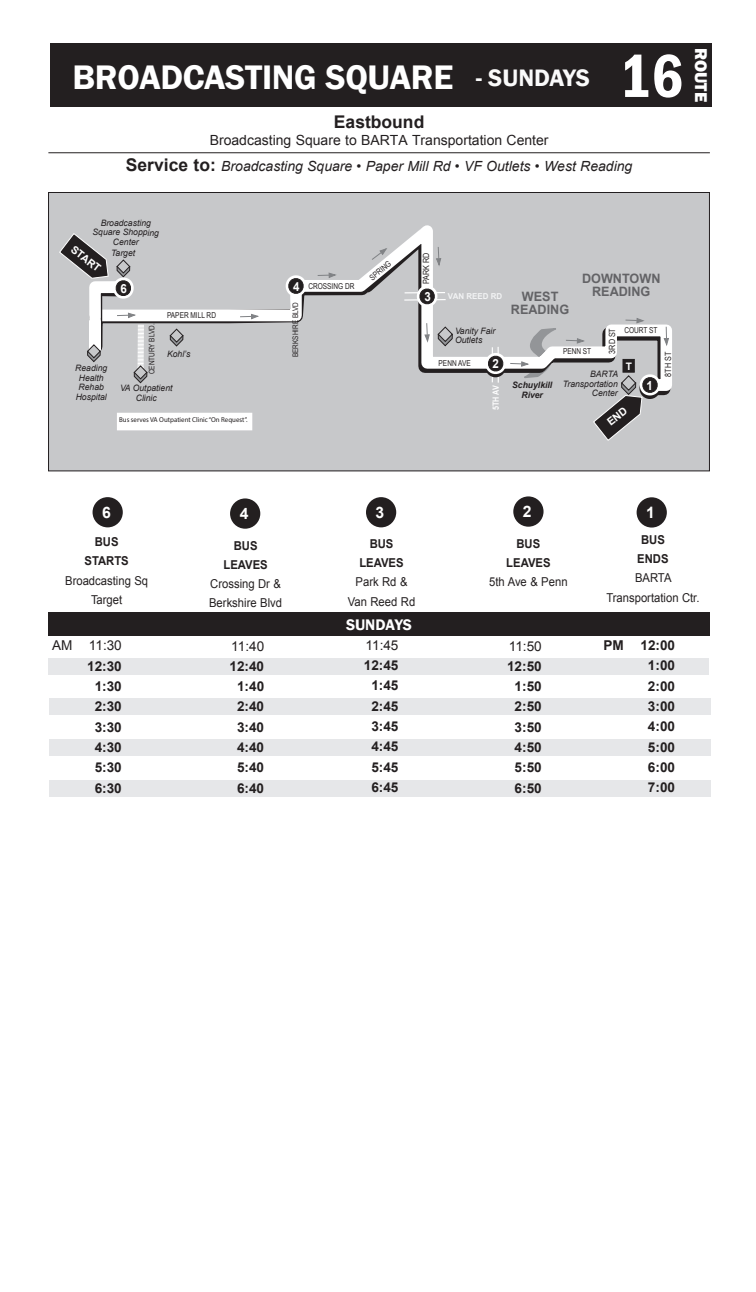
<style>
.page{position:relative;width:756px;height:1292px;background:#fff}
.page>*{position:absolute;margin:0;border:0;box-sizing:border-box;transform-origin:0 0}
.t1{font:600 condensed 63px "Franklin Gothic";color:#fff}
.t2{font:600 35px "Franklin Gothic";letter-spacing:-.01em;color:#fff}
.t3{font:600 24.5px "Franklin Gothic";color:#fafafa}
.t4{font:700 17.5px "Arial";color:#231f20}
.t5{font:800 17.5px "Franklin Gothic";color:#fff}
.t6{font:600 15.75px "Franklin Gothic";letter-spacing:-.01em;color:#fff}
.t7{font:700 15.75px "Arial";color:#fff}
.t8{font:italic 14px "Arial";color:#231f20}
.t9{font:14px "Arial";color:#231f20}
.t10{font:700 13.65px/20.3px "Arial";color:#231f20;text-align:center}
.t11{font:13.65px "Arial";color:#231f20}
.t12{font:700 12.95px/12.6px "Arial";color:#636366;text-align:center}
.t13{font:700 12.6px "Arial";color:#fff;scale:.92 1}
.t14{font:12.25px/19.2px "Arial";color:#231f20;text-align:center;scale:.92 1}
.t15{font:700 12.25px/19.2px "Arial";color:#231f20;text-align:center;scale:.92 1}
.t16{font:700 10.67px "Arial";color:#fff}
.t17{font:700 10.33px "Arial";color:#fff}
.t18{font:italic 8.75px/9.6px "Arial";color:#231f20;text-align:center}
.t19{font:italic 700 8.75px/9.5px "Arial";color:#231f20;text-align:center}
.t20{font:8.58px "Arial Narrow";color:#231f20}
.t21{font:700 8.58px "Arial Narrow";color:#fff}
.t22{font:8.22px "Arial Narrow";color:#231f20}
.t23{font:700 8.22px "Arial";color:#f2f3f4}
.t24{font:8.05px "Arial Narrow";color:#231f20}
.t25{font:7.7px "Arial Narrow";color:#231f20}
.t26{font:7px "Myriad Pro";color:#231f20}
.s1{font-weight:700;font-style:normal;font-size:17.5px}
</style>
<div class="page">
<div style="left:49px;top:658px;width:660px;height:16px;background:#e6e7e9"></div>
<div style="left:49px;top:698px;width:661px;height:16px;background:#e6e7e9"></div>
<div style="left:49px;top:739px;width:661px;height:17px;background:#e6e7e9"></div>
<div style="left:49px;top:780px;width:661px;height:17px;background:#e6e7e9"></div>
<div style="left:50px;top:43px;width:661px;height:63px;background:#231f20"></div>
<div style="left:49px;top:192px;width:660px;height:279px;background:#c7c8ca"></div>
<svg style="left:387px;top:225px;width:285px;height:171px"></svg>
<div style="left:623px;top:359px;width:11px;height:13px;background:#231f20"></div>
<svg style="left:438px;top:326px;width:15px;height:20px"></svg>
<svg style="left:416px;top:285px;width:22px;height:23px"></svg>
<div style="left:117px;top:413px;width:135px;height:17px;background:#fff"></div>
<svg style="left:59px;top:233px;width:328px;height:150px"></svg>
<svg style="left:436px;top:246px;width:5px;height:20px"></svg>
<svg style="left:424px;top:322px;width:6px;height:20px"></svg>
<svg style="left:484px;top:327px;width:73px;height:51px"></svg>
<svg style="left:566px;top:338px;width:18px;height:6px"></svg>
<svg style="left:626px;top:318px;width:18px;height:5px"></svg>
<svg style="left:663px;top:327px;width:6px;height:18px"></svg>
<div style="left:48px;top:192px;width:662px;height:279px;border:1px solid #231f20"></div>
<div style="left:48px;top:612px;width:662px;height:24px;background:#231f20"></div>
<hr style="left:48px;top:152px;width:662px;height:1px;background:#231f20">
<div style="left:637px;top:497px;width:30px;height:30px;background:#231f20;border-radius:50%"></div>
<div style="left:513px;top:496px;width:31px;height:30px;background:#231f20;border-radius:50%"></div>
<div style="left:366px;top:497px;width:30px;height:30px;background:#231f20;border-radius:50%"></div>
<div style="left:230px;top:498px;width:30px;height:31px;background:#231f20;border-radius:50%"></div>
<div style="left:93px;top:497px;width:30px;height:30px;background:#231f20;border-radius:50%"></div>
<svg style="left:593px;top:373px;width:68px;height:68px"></svg>
<h2 class="t2" style="left:72px;top:56px;width:383px">BROADCASTING SQUARE</h2>
<h1 class="t1" style="left:619px;top:34px;width:66px">16</h1>
<h3 class="t3" style="left:476px;top:63px;width:116px">- SUNDAYS</h3>
<p class="t4" style="left:334px;top:110px;width:92px">Eastbound</p>
<p class="t9" style="left:210px;top:131px;width:340px">Broadcasting Square to BARTA Transportation Center</p>
<p class="t8" style="left:126px;top:157px;width:508px"><span class="s1">Service to:</span> Broadcasting Square • Paper Mill Rd • VF Outlets • West Reading</p>
<p class="t5" style="left:712px;top:48px;width:55px;rotate:90deg">ROUTE</p>
<p class="t18" style="left:93px;top:218px;width:68px">Broadcasting<br>Square Shopping<br>Center</p>
<p class="t16" style="left:77px;top:242px;width:36px;rotate:39deg">START</p>
<p class="t18" style="left:111px;top:248px;width:26px">Target</p>
<p class="t13" style="left:120px;top:280px;width:8px">6</p>
<p class="t13" style="left:293px;top:278px;width:8px">4</p>
<p class="t18" style="left:75px;top:363px;width:34px">Reading<br>Health<br>Rehab<br>Hospital</p>
<p class="t22" style="left:167px;top:309px;width:50px">PAPER MILL RD</p>
<p class="t25" style="left:146px;top:374px;width:52px;rotate:-90deg">CENTURY BLVD.</p>
<p class="t18" style="left:120px;top:384px;width:54px">VA Outpatient<br>Clinic</p>
<p class="t18" style="left:167px;top:350px;width:25px">Kohl’s</p>
<p class="t26" style="left:119px;top:415px;width:130px">Bus serves VA Outpatient Clinic “On Request”.</p>
<p class="t25" style="left:290px;top:357px;width:57px;rotate:-90deg">BERKSHIRE BLVD</p>
<p class="t22" style="left:308px;top:280px;width:48px">CROSSING DR</p>
<p class="t24" style="left:367px;top:274px;width:27px;rotate:-40deg">SPRING</p>
<p class="t20" style="left:420px;top:284px;width:33px;rotate:-90deg">PARK RD</p>
<p class="t13" style="left:425px;top:288px;width:8px">3</p>
<p class="t23" style="left:448px;top:291px;width:56px">VAN REED RD</p>
<p class="t18" style="left:455px;top:326px;width:42px;text-align:left">Vanity Fair<br>Outlets</p>
<p class="t22" style="left:439px;top:357px;width:34px">PENN AVE</p>
<p class="t13" style="left:493px;top:355px;width:8px">2</p>
<p class="t21" style="left:489px;top:410px;width:26px;rotate:-90deg">5TH AV</p>
<p class="t12" style="left:511px;top:291px;width:60px">WEST<br>READING</p>
<p class="t12" style="left:582px;top:272px;width:80px">DOWNTOWN<br>READING</p>
<p class="t19" style="left:512px;top:381px;width:42px">Schuylkill<br>River</p>
<p class="t22" style="left:624px;top:324px;width:35px">COURT ST</p>
<p class="t20" style="left:606px;top:354px;width:27px;rotate:-90deg">3RD ST</p>
<p class="t22" style="left:563px;top:345px;width:30px">PENN ST</p>
<p class="t20" style="left:662px;top:376px;width:26px;rotate:-90deg">8TH ST</p>
<p class="t17" style="left:626px;top:359px;width:8px">T</p>
<p class="t18" style="left:563px;top:369px;width:57px;text-align:right">BARTA<br>Transportation<br>Center</p>
<p class="t13" style="left:647px;top:377px;width:8px">1</p>
<p class="t7" style="left:102px;top:502px;width:10px">6</p>
<p class="t7" style="left:240px;top:503px;width:10px">4</p>
<p class="t7" style="left:376px;top:502px;width:10px">3</p>
<p class="t7" style="left:523px;top:501px;width:10px">2</p>
<p class="t7" style="left:646px;top:502px;width:10px">1</p>
<p class="t15" style="left:85px;top:532px;width:50px">BUS<br>STARTS</p>
<p class="t14" style="left:65px;top:571px;width:92px">Broadcasting Sq<br>Target</p>
<p class="t11" style="left:52px;top:636px;width:71px">AM 11:30</p>
<p class="t10" style="left:87px;top:656px;width:36px">12:30<br>1:30<br>2:30<br>3:30<br>4:30<br>5:30<br>6:30</p>
<p class="t15" style="left:224px;top:536px;width:50px">BUS<br>LEAVES</p>
<p class="t14" style="left:209px;top:574px;width:81px;text-align:left">Crossing Dr &amp;<br>Berkshire Blvd</p>
<p class="t11" style="left:231px;top:637px;width:34px">11:40</p>
<p class="t10" style="left:230px;top:656px;width:36px">12:40<br>1:40<br>2:40<br>3:40<br>4:40<br>5:40<br>6:40</p>
<p class="t15" style="left:359px;top:534px;width:50px">BUS<br>LEAVES</p>
<p class="t14" style="left:348px;top:572px;width:75px">Park Rd &amp;<br>Van Reed Rd</p>
<p class="t6" style="left:346px;top:615px;width:67px">SUNDAYS</p>
<p class="t11" style="left:366px;top:636px;width:34px">11:45</p>
<p class="t10" style="left:364px;top:655px;width:36px">12:45<br>1:45<br>2:45<br>3:45<br>4:45<br>5:45<br>6:45</p>
<p class="t15" style="left:506px;top:534px;width:50px">BUS<br>LEAVES</p>
<p class="t14" style="left:489px;top:572px;width:87px">5th Ave &amp; Penn</p>
<p class="t11" style="left:509px;top:637px;width:34px">11:50</p>
<p class="t10" style="left:507px;top:656px;width:36px">12:50<br>1:50<br>2:50<br>3:50<br>4:50<br>5:50<br>6:50</p>
<p class="t15" style="left:637px;top:530px;width:36px">BUS<br>ENDS</p>
<p class="t14" style="left:606px;top:568px;width:103px">BARTA<br>Transportation Ctr.</p>
<p class="t10" style="left:648px;top:635px;width:29px;text-align:justify;text-indent:-44px">PM 12:00<br>1:00<br>2:00<br>3:00<br>4:00<br>5:00<br>6:00<br>7:00</p>
</div>
